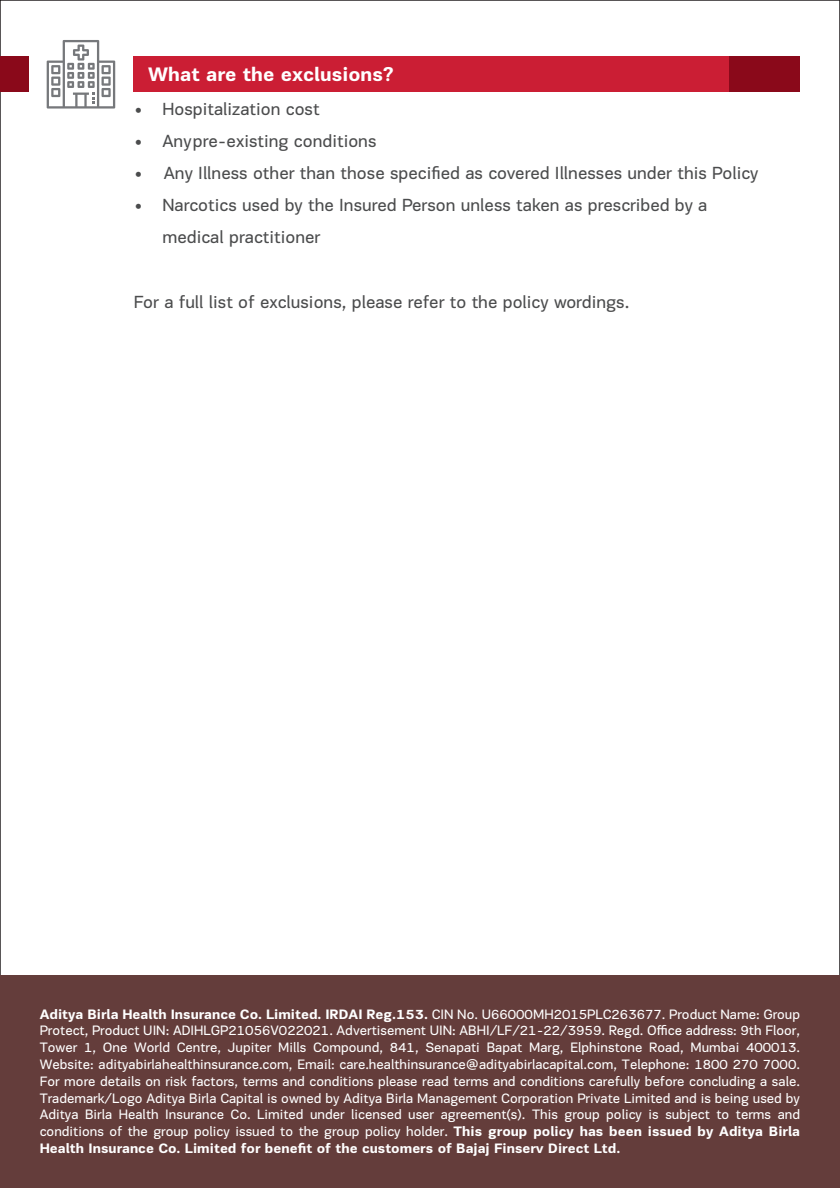
<style>
.page{position:relative;width:840px;height:1188px;background:#fff}
.page>*{position:absolute;margin:0;border:0;box-sizing:border-box;transform-origin:0 0}
.t1{font:700 20px "PF Encore Sans Pro";color:#fff}
.t2{font:18px/32px "PF Encore Sans Pro";color:#4b4c4d}
.t3{font:14px/16.8px "PF Encore Sans Pro";color:#fff;text-align:justify}
.s1{font-weight:700}
</style>
<div class="page">
<div style="left:134px;top:57px;width:666px;height:35px;background:#cb1e34"></div>
<div style="left:729px;top:57px;width:71px;height:35px;background:#8a091a"></div>
<div style="left:0;top:57px;width:29px;height:35px;background:#8a091a"></div>
<svg style="left:47px;top:40px;width:68px;height:68px"></svg>
<div style="left:0;top:974px;width:839px;height:213px;background:#643d3b"></div>
<h1 class="t1" style="left:148px;top:61px;width:247px">What are the exclusions?</h1>
<p class="t2" style="left:134px;top:93px;width:187px">• Hospitalization cost</p>
<p class="t2" style="left:134px;top:125px;width:244px">• Anypre-existing conditions</p>
<p class="t2" style="left:134px;top:157px;width:626px">• Any Illness other than those specified as covered Illnesses under this Policy</p>
<p class="t2" style="left:162px;top:189px;width:546px;text-indent:-29px">• Narcotics used by the Insured Person unless taken as prescribed by a medical practitioner</p>
<p class="t2" style="left:134px;top:285px;width:497px">For a full list of exclusions, please refer to the policy wordings.</p>
<p class="t3" style="left:40px;top:1005px;width:761px"><span class="s1">Aditya Birla Health Insurance Co. Limited. IRDAI Reg.153.</span> CIN No. U66000MH2015PLC263677. Product Name: Group Protect, Product UIN: ADIHLGP21056V022021. Advertisement UIN: ABHI/LF/21-22/3959. Regd. Office address: 9th Floor, Tower 1, One World Centre, Jupiter Mills Compound, 841, Senapati Bapat Marg, Elphinstone Road, Mumbai 400013.<br>Website: adityabirlahealthinsurance.com, Email: care.healthinsurance@adityabirlacapital.com, Telephone: 1800 270 7000.<br>For more details on risk factors, terms and conditions please read terms and conditions carefully before concluding a sale.<br>Trademark/Logo Aditya Birla Capital is owned by Aditya Birla Management Corporation Private Limited and is being used by Aditya Birla Health Insurance Co. Limited under licensed user agreement(s). This group policy is subject to terms and conditions of the group policy issued to the group policy holder. <span class="s1">This group policy has been issued by Aditya Birla Health Insurance Co. Limited for benefit of the customers of Bajaj Finserv Direct Ltd.</span></p>
</div>
